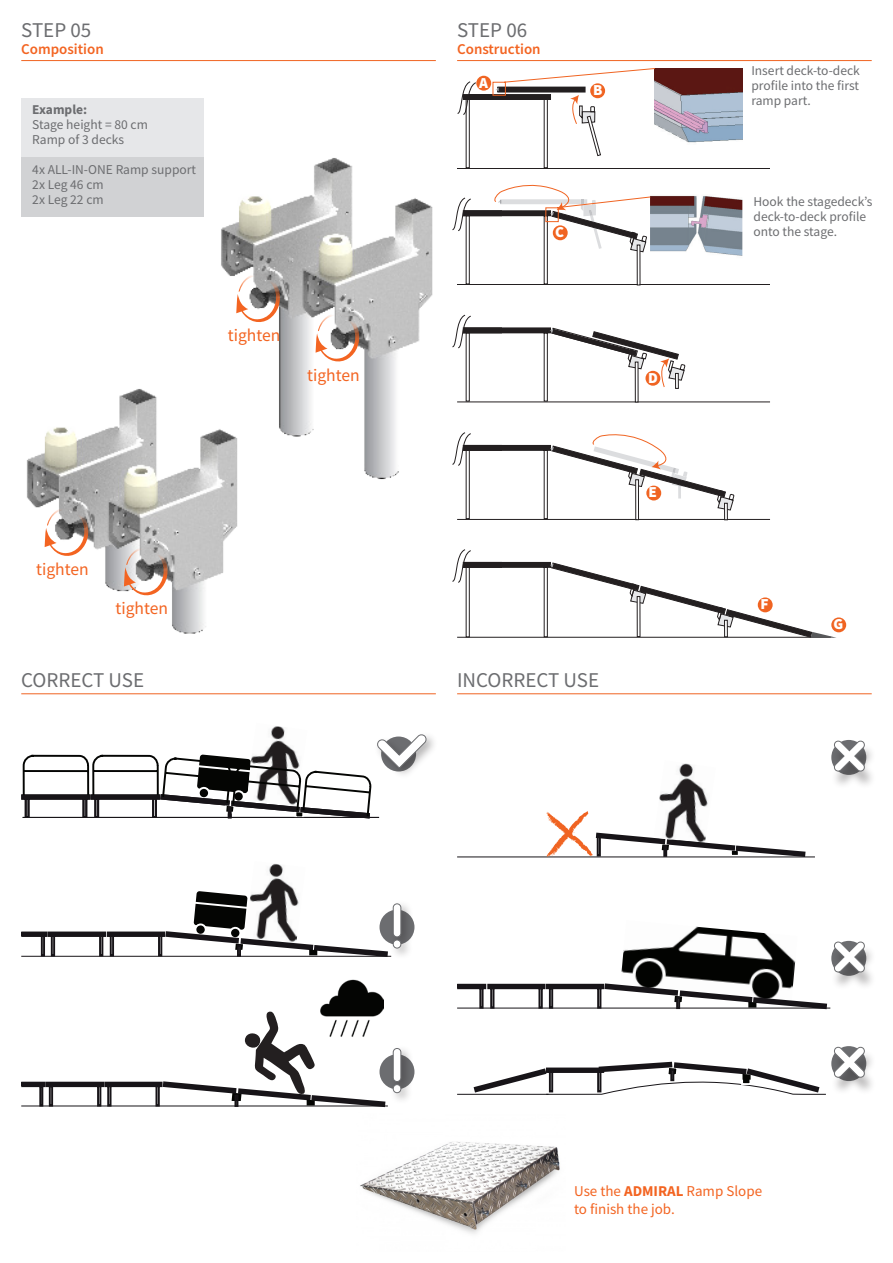
<style>
.page{position:relative;width:893px;height:1263px;background:#fff}
.page>*{position:absolute;margin:0;border:0;box-sizing:border-box;transform-origin:0 0}
.Hoofstuk_pagina{font:21px "Source Sans Pro";color:#6c6d70}
.t1{font:17.55px "Source Sans Pro";color:#f36421}
.Hoofstuk_pagina-2{font:900 15.3px "Source Sans Pro";color:#fff}
.t2{font:15px "Source Sans Pro";color:#f36421}
.t3{font:600 15px "Source Sans Pro";color:#f36421}
.t4{font:13.5px/15px "Source Sans Pro";color:#6c6d70}
.s1{font-weight:700}
</style>
<div class="page">
<img style="left:221px;top:158px;width:212px;height:322px">
<img style="left:360px;top:1141px;width:200px;height:93px">
<img style="left:27px;top:388px;width:211px;height:246px">
<hr style="left:457px;top:168px;width:313px;height:1px;background:#231f20">
<hr style="left:457px;top:285px;width:313px;height:1px;background:#231f20">
<hr style="left:457px;top:402px;width:313px;height:1px;background:#231f20">
<hr style="left:457px;top:519px;width:313px;height:1px;background:#231f20">
<svg style="left:452px;top:314px;width:233px;height:88px"></svg>
<svg style="left:452px;top:432px;width:282px;height:88px"></svg>
<img style="left:655px;top:68px;width:88px;height:75px">
<img style="left:650px;top:195px;width:92px;height:91px">
<svg style="left:452px;top:68px;width:203px;height:217px"></svg>
<img style="left:270px;top:726px;width:15px;height:8px">
<div style="left:21px;top:794px;width:70px;height:6px;border:2px solid #171418"></div>
<img style="left:265px;top:863px;width:29px;height:26px">
<div style="left:107px;top:931px;width:58px;height:6px;border:2px solid #171418"></div>
<div style="left:158px;top:933px;width:4px;height:23px;border:2px solid #171418"></div>
<div style="left:110px;top:933px;width:4px;height:23px;border:2px solid #171418"></div>
<div style="left:48px;top:931px;width:58px;height:6px;border:2px solid #171418"></div>
<div style="left:99px;top:933px;width:4px;height:23px;border:2px solid #171418"></div>
<div style="left:51px;top:933px;width:4px;height:23px;border:2px solid #171418"></div>
<div style="left:21px;top:931px;width:27px;height:6px;border:2px solid #171418"></div>
<div style="left:41px;top:933px;width:4px;height:23px;border:2px solid #171418"></div>
<div style="left:21px;top:1082px;width:25px;height:5px;border:2px solid #171418"></div>
<div style="left:39px;top:1083px;width:4px;height:23px;border:2px solid #171418"></div>
<hr style="left:21px;top:956px;width:370px;height:1px;background:#171418">
<svg style="left:164px;top:889px;width:225px;height:68px"></svg>
<hr style="left:457px;top:857px;width:358px;height:1px;background:#171418">
<img style="left:659px;top:763px;width:49px;height:48px">
<svg style="left:546px;top:811px;width:261px;height:47px"></svg>
<svg style="left:472px;top:1061px;width:354px;height:34px"></svg>
<img style="left:621px;top:926px;width:175px;height:56px">
<div style="left:546px;top:984px;width:58px;height:5px;border:2px solid #171418"></div>
<div style="left:597px;top:985px;width:4px;height:24px;border:2px solid #171418"></div>
<div style="left:549px;top:985px;width:4px;height:24px;border:2px solid #171418"></div>
<div style="left:487px;top:984px;width:58px;height:5px;border:2px solid #171418"></div>
<div style="left:538px;top:985px;width:5px;height:24px;border:2px solid #171418"></div>
<div style="left:490px;top:985px;width:4px;height:24px;border:2px solid #171418"></div>
<div style="left:457px;top:984px;width:29px;height:5px;border:2px solid #171418"></div>
<div style="left:479px;top:985px;width:5px;height:24px;border:2px solid #171418"></div>
<hr style="left:457px;top:1008px;width:373px;height:1px;background:#171418">
<hr style="left:457px;top:1094px;width:92px;height:1px;background:#171418">
<svg style="left:603px;top:982px;width:225px;height:28px"></svg>
<img style="left:320px;top:979px;width:64px;height:29px">
<div style="left:104px;top:1082px;width:59px;height:5px;border:2px solid #171418"></div>
<div style="left:155px;top:1083px;width:5px;height:23px;border:2px solid #171418"></div>
<div style="left:107px;top:1083px;width:5px;height:23px;border:2px solid #171418"></div>
<div style="left:46px;top:1082px;width:58px;height:5px;border:2px solid #171418"></div>
<div style="left:97px;top:1083px;width:4px;height:23px;border:2px solid #171418"></div>
<div style="left:49px;top:1083px;width:4px;height:23px;border:2px solid #171418"></div>
<hr style="left:21px;top:1106px;width:367px;height:1px;background:#171418">
<svg style="left:162px;top:1008px;width:224px;height:100px"></svg>
<svg style="left:45px;top:507px;width:45px;height:50px"></svg>
<svg style="left:452px;top:549px;width:384px;height:89px"></svg>
<svg style="left:124px;top:546px;width:45px;height:51px"></svg>
<svg style="left:236px;top:273px;width:45px;height:51px"></svg>
<svg style="left:316px;top:312px;width:45px;height:51px"></svg>
<div style="left:21px;top:99px;width:183px;height:65px;background:#e6e7e9"></div>
<div style="left:21px;top:157px;width:183px;height:60px;background:#d1d2d4"></div>
<div style="left:590px;top:83px;width:15px;height:15px;background:#f06422;border-radius:50%"></div>
<div style="left:645px;top:371px;width:15px;height:15px;background:#f06422;border-radius:50%"></div>
<div style="left:758px;top:597px;width:15px;height:15px;background:#f06422;border-radius:50%"></div>
<div style="left:553px;top:225px;width:15px;height:15px;background:#f06422;border-radius:50%"></div>
<div style="left:646px;top:486px;width:15px;height:14px;background:#f06422;border-radius:50%"></div>
<div style="left:831px;top:617px;width:15px;height:15px;background:#f06422;border-radius:50%"></div>
<hr style="left:457px;top:693px;width:415px;height:1px;background:#f06422">
<hr style="left:457px;top:60px;width:415px;height:1px;background:#f06422">
<hr style="left:21px;top:693px;width:415px;height:1px;background:#f06422">
<hr style="left:21px;top:60px;width:415px;height:1px;background:#f06422">
<div style="left:374px;top:731px;width:64px;height:48px;background:#231f20;opacity:.35"></div>
<svg style="left:22px;top:734px;width:405px;height:85px"></svg>
<div style="left:379px;top:910px;width:35px;height:35px;background:#6c6d70;border-radius:50%"></div>
<div style="left:389px;top:900px;width:24px;height:49px;background:#231f20;opacity:.35"></div>
<div style="left:393px;top:904px;width:8px;height:33px;background:#fff;border-radius:4px"></div>
<div style="left:393px;top:904px;width:8px;height:33px;border:1px solid #6c6d70;border-radius:4px"></div>
<div style="left:390px;top:936px;width:23px;height:24px;background:#231f20;opacity:.35"></div>
<div style="left:393px;top:940px;width:8px;height:8px;background:#fff;border-radius:4px"></div>
<div style="left:393px;top:940px;width:8px;height:8px;border:1px solid #6c6d70;border-radius:4px"></div>
<div style="left:379px;top:1054px;width:35px;height:35px;background:#6c6d70;border-radius:50%"></div>
<div style="left:389px;top:1045px;width:24px;height:48px;background:#231f20;opacity:.35"></div>
<div style="left:393px;top:1048px;width:8px;height:33px;background:#fff;border-radius:4px"></div>
<div style="left:393px;top:1048px;width:8px;height:34px;border:1px solid #6c6d70;border-radius:4px"></div>
<div style="left:390px;top:1081px;width:23px;height:24px;background:#231f20;opacity:.35"></div>
<div style="left:393px;top:1084px;width:8px;height:9px;background:#fff;border-radius:4px"></div>
<div style="left:393px;top:1084px;width:8px;height:9px;border:1px solid #6c6d70;border-radius:4px"></div>
<div style="left:831px;top:744px;width:45px;height:45px;background:#231f20;opacity:.35"></div>
<svg style="left:833px;top:740px;width:32px;height:32px"></svg>
<div style="left:831px;top:945px;width:45px;height:45px;background:#231f20;opacity:.35"></div>
<svg style="left:833px;top:941px;width:32px;height:32px"></svg>
<div style="left:831px;top:1050px;width:45px;height:45px;background:#231f20;opacity:.35"></div>
<svg style="left:833px;top:1046px;width:32px;height:32px"></svg>
<p class="Hoofstuk_pagina" style="left:21px;top:17px;width:72px">STEP 05</p>
<p class="t3" style="left:21px;top:39px;width:84px">Composition</p>
<p class="t4" style="left:32px;top:102px;width:117px"><span class="s1">Example:<br></span>Stage height = 80 cm<br>Ramp of 3 decks</p>
<p class="t4" style="left:32px;top:162px;width:165px">4x ALL-IN-ONE Ramp support</p>
<p class="t4" style="left:32px;top:177px;width:73px">2x Leg 46 cm</p>
<p class="t4" style="left:32px;top:192px;width:73px">2x Leg 22 cm</p>
<p class="t1" style="left:228px;top:324px;width:54px">tighten</p>
<p class="t1" style="left:307px;top:364px;width:54px">tighten</p>
<p class="t1" style="left:36px;top:558px;width:54px">tighten</p>
<p class="t1" style="left:116px;top:597px;width:54px">tighten</p>
<p class="Hoofstuk_pagina" style="left:457px;top:17px;width:72px">STEP 06</p>
<p class="t3" style="left:457px;top:39px;width:85px">Construction</p>
<p class="Hoofstuk_pagina-2" style="left:479px;top:72px;width:10px">A</p>
<p class="Hoofstuk_pagina-2" style="left:593px;top:79px;width:11px">B</p>
<p class="Hoofstuk_pagina-2" style="left:555px;top:221px;width:10px">C</p>
<p class="Hoofstuk_pagina" style="left:21px;top:666px;width:124px">CORRECT USE</p>
<p class="Hoofstuk_pagina" style="left:457px;top:666px;width:144px">INCORRECT USE</p>
<p class="Hoofstuk_pagina-2" style="left:648px;top:367px;width:11px">D</p>
<p class="Hoofstuk_pagina-2" style="left:649px;top:482px;width:10px">E</p>
<p class="t4" style="left:751px;top:63px;width:110px">Insert deck-to-deck</p>
<p class="t4" style="left:751px;top:78px;width:109px">profile into the first</p>
<p class="t4" style="left:751px;top:93px;width:61px">ramp part.</p>
<p class="t4" style="left:753px;top:194px;width:120px">Hook the stagedeck’s</p>
<p class="t4" style="left:753px;top:209px;width:114px">deck-to-deck profile</p>
<p class="t4" style="left:753px;top:224px;width:85px">onto the stage.</p>
<p class="Hoofstuk_pagina-2" style="left:760px;top:594px;width:10px">F</p>
<p class="Hoofstuk_pagina-2" style="left:833px;top:614px;width:11px">G</p>
<p class="t2" style="left:574px;top:1182px;width:190px">Use the <span class="s1">ADMIRAL</span> Ramp Slope</p>
<p class="t2" style="left:574px;top:1200px;width:102px">to finish the job.</p>
</div>
